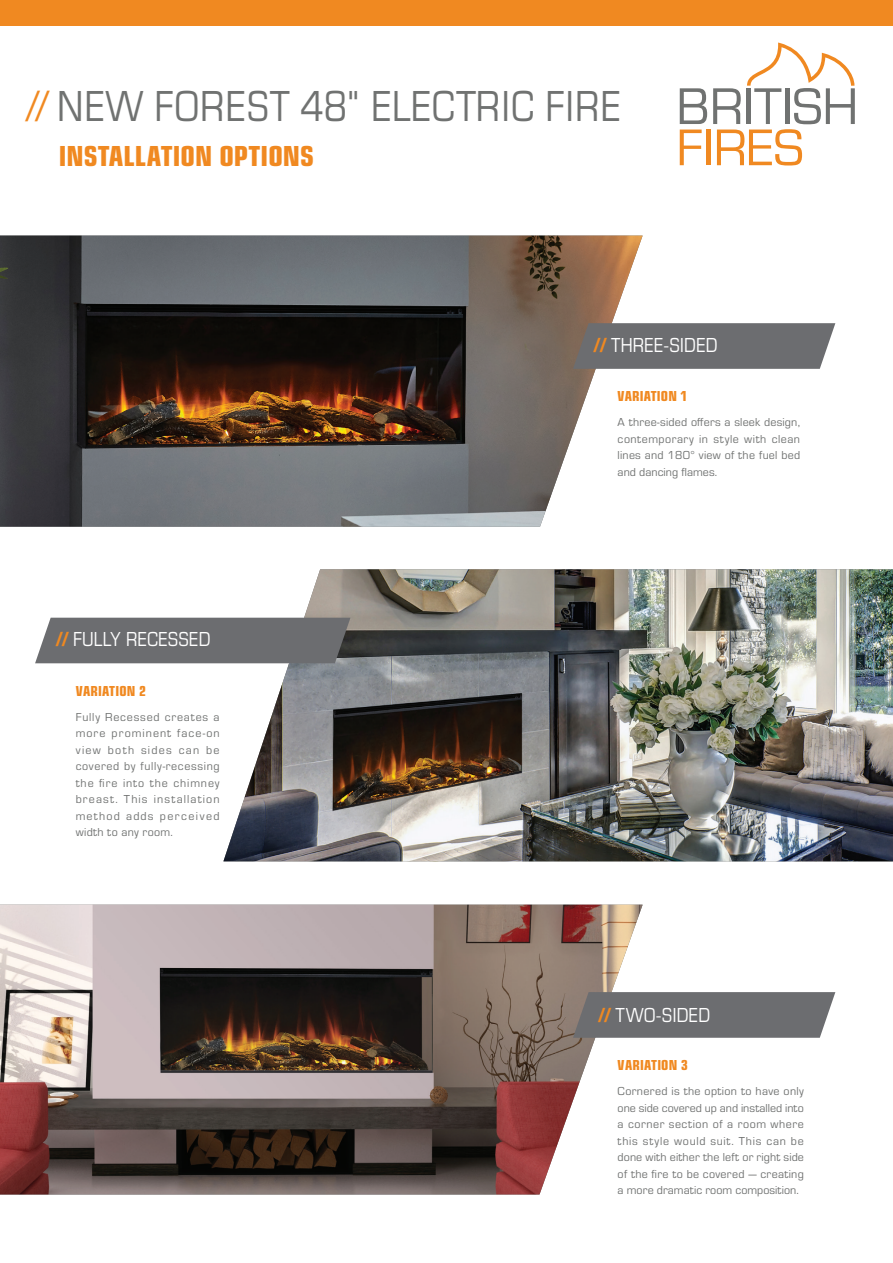
<style>
.page{position:relative;width:893px;height:1263px;background:#fff}
.page>*{position:absolute;margin:0;border:0;box-sizing:border-box;transform-origin:0 0}
.t1{font:45px "Eurostile Con";letter-spacing:.01em;color:#707271}
.t2{font:30px "Eurostile Con Hea";color:#f08921}
.t3{font:21px "Eurostile Con";color:#fff}
.t4{font:15px "Eurostile Con Hea";letter-spacing:.005em;color:#f08921}
.t5{font:12px/16.5px "Eurostile";letter-spacing:.025em;color:#707271;text-align:justify}
.s1{color:#f08921}
.s2{font-family:"Eurostile Con Hea";color:#f08921}
</style>
<div class="page">
<div style="left:0;top:0;width:893px;height:25px;background:#f08921"></div>
<img style="left:0;top:236px;width:643px;height:291px">
<img style="left:223px;top:569px;width:670px;height:292px">
<img style="left:0;top:905px;width:643px;height:289px">
<svg style="left:680px;top:88px;width:27px;height:36px"></svg>
<svg style="left:680px;top:130px;width:22px;height:35px"></svg>
<hr style="left:706px;top:130px;width:4px;height:35px;background:#f08921">
<svg style="left:713px;top:43px;width:142px;height:122px"></svg>
<svg style="left:573px;top:323px;width:262px;height:46px;background:#717174"></svg>
<svg style="left:573px;top:992px;width:262px;height:46px;background:#727275"></svg>
<div style="left:35px;top:618px;width:315px;height:45px;background:#6c6d70"></div>
<h1 class="t1" style="left:26px;top:75px;width:596px"><span class="s1">//</span> NEW FOREST 48" ELECTRIC FIRE</h1>
<h2 class="t2" style="left:59px;top:134px;width:257px">INSTALLATION OPTIONS</h2>
<h3 class="t3" style="left:594px;top:330px;width:125px"><span class="s2">//</span> THREE-SIDED</h3>
<h3 class="t3" style="left:56px;top:625px;width:156px"><span class="s2">//</span> FULLY RECESSED</h3>
<p class="t4" style="left:76px;top:680px;width:72px">VARIATION 2</p>
<p class="t5" style="left:76px;top:708px;width:145px">Fully Recessed creates a more prominent face-on view both sides can be covered by fully-recessing the fire into the chimney breast. This installation method adds perceived width to any room.</p>
<p class="t4" style="left:618px;top:385px;width:71px">VARIATION 1</p>
<p class="t5" style="left:618px;top:413px;width:184px">A three-sided offers a sleek design, contemporary in style with clean lines and 180° view of the fuel bed and dancing flames.</p>
<h3 class="t3" style="left:599px;top:1000px;width:113px"><span class="s2">//</span> TWO-SIDED</h3>
<p class="t4" style="left:618px;top:1054px;width:72px">VARIATION 3</p>
<p class="t5" style="left:618px;top:1082px;width:188px">Cornered is the option to have only one side covered up and installed into a corner section of a room where this style would suit. This can be done with either the left or right side of the fire to be covered — creating a more dramatic room composition.</p>
</div>
